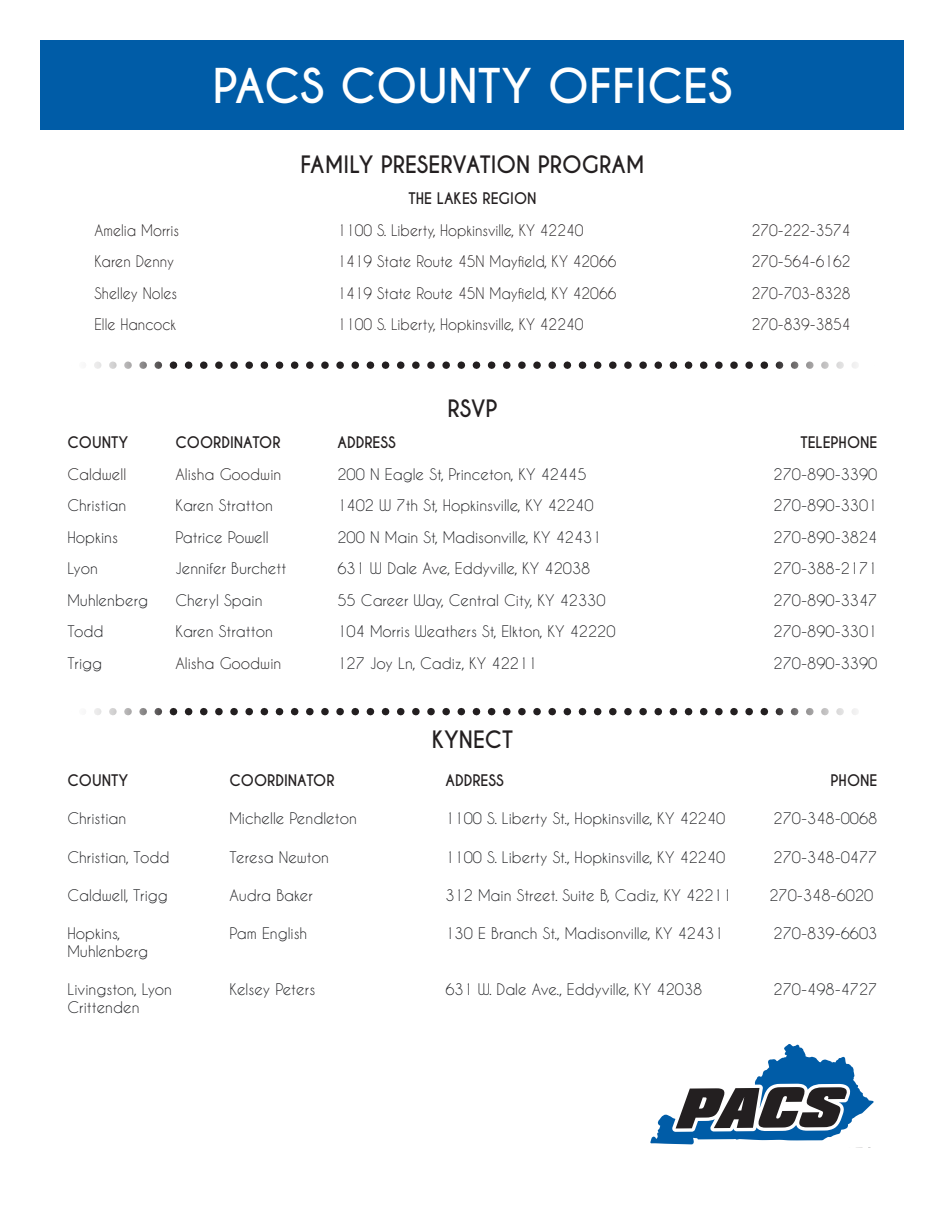
<style>
.page{position:relative;width:945px;height:1215px;background:#fff}
.page>*{position:absolute;margin:0;border:0;box-sizing:border-box;transform-origin:0 0}
.t1{font:700 45px "Caviar Dreams";color:#fff}
.t2{font:700 22.5px "Caviar Dreams";color:#231f20;scale:.95 1}
.t3{font:15px "Caviar Dreams";color:#202124}
.t4{font:15px "Caviar Dreams";color:#231f20;scale:.95 1}
.t5{font:700 15px "Caviar Dreams";color:#231f20;scale:.95 1}
.t6{font:15px "Caviar Dreams";color:#231f20}
</style>
<div class="page">
<div style="left:40px;top:40px;width:864px;height:90px;background:#005ca7"></div>
<svg style="left:94px;top:361px;width:764px;height:8px"></svg>
<svg style="left:94px;top:708px;width:764px;height:7px"></svg>
<svg style="left:650px;top:1044px;width:224px;height:100px"></svg>
<p class="t1" style="left:213px;top:59px;width:521px">PACS COUNTY OFFICES</p>
<p class="t2" style="left:300px;top:150px;width:364px">FAMILY PRESERVATION PROGRAM</p>
<p class="t5" style="left:408px;top:189px;width:136px">THE LAKES REGION</p>
<p class="t4" style="left:94px;top:221px;width:91px">Amelia Morris</p>
<p class="t4" style="left:338px;top:221px;width:260px">1100 S. Liberty, Hopkinsville, KY 42240</p>
<p class="t4" style="left:752px;top:221px;width:105px">270-222-3574</p>
<p class="t4" style="left:94px;top:252px;width:85px">Karen Denny</p>
<p class="t4" style="left:338px;top:252px;width:295px">1419 State Route 45N Mayfield, KY 42066</p>
<p class="t4" style="left:752px;top:252px;width:105px">270-564-6162</p>
<p class="t4" style="left:94px;top:284px;width:89px">Shelley Noles</p>
<p class="t4" style="left:338px;top:284px;width:295px">1419 State Route 45N Mayfield, KY 42066</p>
<p class="t4" style="left:752px;top:284px;width:105px">270-703-8328</p>
<p class="t4" style="left:94px;top:315px;width:88px">Elle Hancock</p>
<p class="t4" style="left:338px;top:315px;width:260px">1100 S. Liberty, Hopkinsville, KY 42240</p>
<p class="t4" style="left:752px;top:315px;width:105px">270-839-3854</p>
<p class="t2" style="left:447px;top:394px;width:54px">RSVP</p>
<p class="t5" style="left:68px;top:433px;width:66px">COUNTY</p>
<p class="t5" style="left:176px;top:433px;width:112px">COORDINATOR</p>
<p class="t5" style="left:337px;top:433px;width:63px">ADDRESS</p>
<p class="t5" style="left:800px;top:433px;width:83px">TELEPHONE</p>
<p class="t6" style="left:68px;top:465px;width:60px">Caldwell</p>
<p class="t6" style="left:176px;top:465px;width:107px">Alisha Goodwin</p>
<p class="t3" style="left:338px;top:465px;width:251px">200 N Eagle St, Princeton, KY 42445</p>
<p class="t3" style="left:774px;top:465px;width:105px">270-890-3390</p>
<p class="t3" style="left:68px;top:496px;width:60px">Christian</p>
<p class="t3" style="left:176px;top:496px;width:99px">Karen Stratton</p>
<p class="t3" style="left:338px;top:496px;width:258px">1402 W 7th St, Hopkinsville, KY 42240</p>
<p class="t3" style="left:774px;top:496px;width:105px">270-890-3301</p>
<p class="t3" style="left:68px;top:528px;width:52px">Hopkins</p>
<p class="t3" style="left:176px;top:528px;width:95px">Patrice Powell</p>
<p class="t3" style="left:338px;top:528px;width:266px">200 N Main St, Madisonville, KY 42431</p>
<p class="t3" style="left:774px;top:528px;width:105px">270-890-3824</p>
<p class="t3" style="left:68px;top:559px;width:32px">Lyon</p>
<p class="t3" style="left:176px;top:559px;width:112px">Jennifer Burchett</p>
<p class="t3" style="left:338px;top:559px;width:254px">631 W Dale Ave, Eddyville, KY 42038</p>
<p class="t3" style="left:774px;top:559px;width:105px">270-388-2171</p>
<p class="t3" style="left:68px;top:591px;width:82px">Muhlenberg</p>
<p class="t3" style="left:176px;top:591px;width:89px">Cheryl Spain</p>
<p class="t3" style="left:338px;top:591px;width:270px">55 Career Way, Central City, KY 42330</p>
<p class="t3" style="left:774px;top:591px;width:105px">270-890-3347</p>
<p class="t3" style="left:68px;top:622px;width:37px">Todd</p>
<p class="t3" style="left:176px;top:622px;width:99px">Karen Stratton</p>
<p class="t3" style="left:338px;top:622px;width:280px">104 Morris Weathers St, Elkton, KY 42220</p>
<p class="t3" style="left:774px;top:622px;width:105px">270-890-3301</p>
<p class="t3" style="left:68px;top:654px;width:36px">Trigg</p>
<p class="t6" style="left:176px;top:654px;width:107px">Alisha Goodwin</p>
<p class="t3" style="left:338px;top:654px;width:201px">127 Joy Ln, Cadiz, KY 42211</p>
<p class="t3" style="left:774px;top:654px;width:105px">270-890-3390</p>
<p class="t2" style="left:432px;top:726px;width:87px">KYNECT</p>
<p class="t5" style="left:68px;top:772px;width:66px">COUNTY</p>
<p class="t5" style="left:229px;top:772px;width:112px">COORDINATOR</p>
<p class="t5" style="left:445px;top:772px;width:63px">ADDRESS</p>
<p class="t5" style="left:831px;top:772px;width:51px">PHONE</p>
<p class="t3" style="left:68px;top:810px;width:60px">Christian</p>
<p class="t3" style="left:230px;top:810px;width:129px">Michelle Pendleton</p>
<p class="t3" style="left:446px;top:810px;width:281px">1100 S. Liberty St., Hopkinsville, KY 42240</p>
<p class="t3" style="left:774px;top:810px;width:105px">270-348-0068</p>
<p class="t3" style="left:68px;top:848px;width:103px">Christian, Todd</p>
<p class="t3" style="left:230px;top:848px;width:101px">Teresa Newton</p>
<p class="t3" style="left:446px;top:848px;width:281px">1100 S. Liberty St., Hopkinsville, KY 42240</p>
<p class="t3" style="left:774px;top:848px;width:105px">270-348-0477</p>
<p class="t3" style="left:68px;top:886px;width:102px">Caldwell, Trigg</p>
<p class="t3" style="left:230px;top:886px;width:85px">Audra Baker</p>
<p class="t3" style="left:446px;top:886px;width:288px">312 Main Street. Suite B, Cadiz, KY 42211</p>
<p class="t3" style="left:770px;top:886px;width:105px">270-348-6020</p>
<p class="t3" style="left:68px;top:925px;width:54px">Hopkins,</p>
<p class="t3" style="left:230px;top:925px;width:79px">Pam English</p>
<p class="t3" style="left:446px;top:925px;width:280px">130 E Branch St., Madisonville, KY 42431</p>
<p class="t3" style="left:774px;top:925px;width:105px">270-839-6603</p>
<p class="t3" style="left:68px;top:943px;width:82px">Muhlenberg</p>
<p class="t3" style="left:68px;top:981px;width:106px">Livingston, Lyon</p>
<p class="t3" style="left:230px;top:981px;width:87px">Kelsey Peters</p>
<p class="t3" style="left:446px;top:981px;width:258px">631 W. Dale Ave., Eddyville, KY 42038</p>
<p class="t3" style="left:774px;top:981px;width:105px">270-498-4727</p>
<p class="t3" style="left:68px;top:999px;width:74px">Crittenden</p>
</div>
